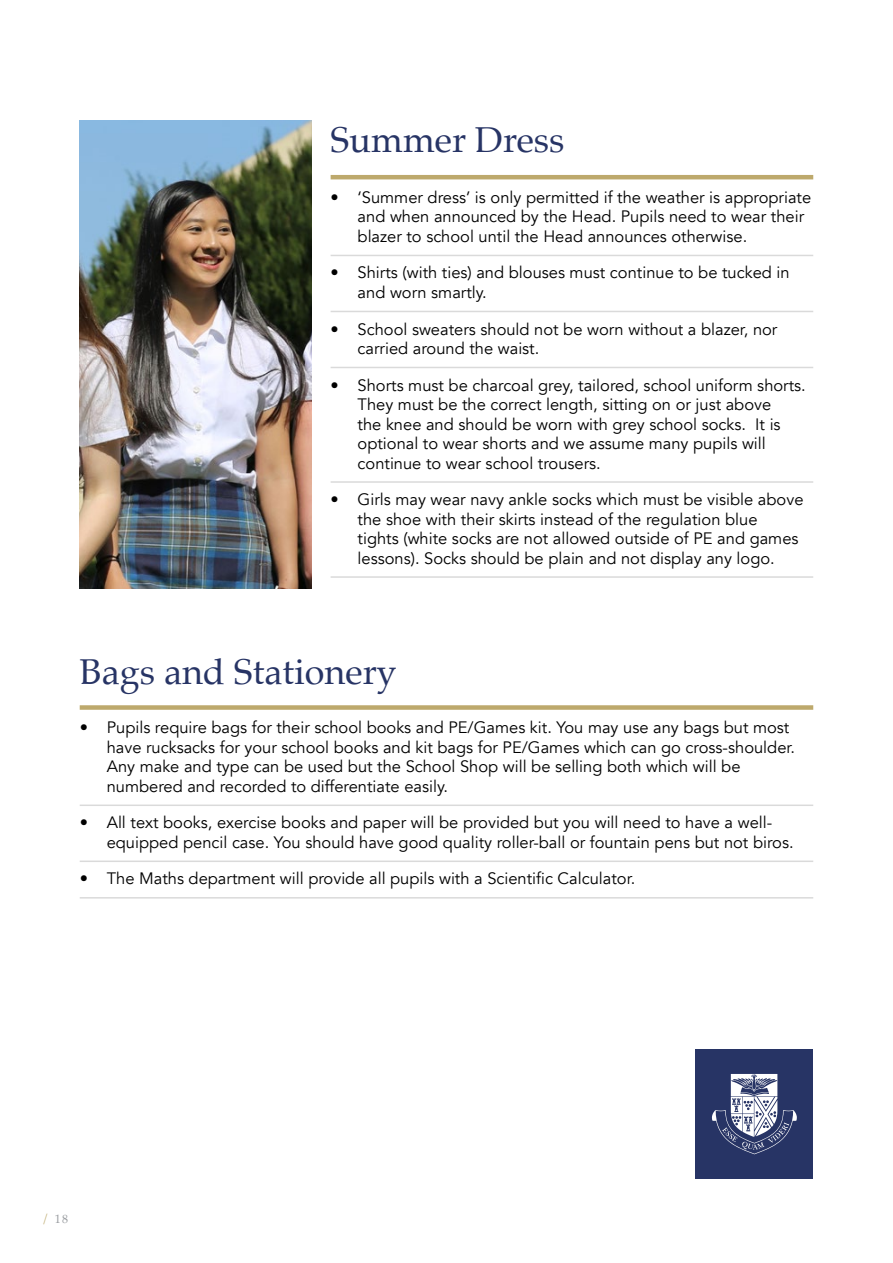
<style>
.page{position:relative;width:893px;height:1263px;background:#fff}
.page>*{position:absolute;margin:0;border:0;box-sizing:border-box;transform-origin:0 0}
.t1{font:36px "Palatino";color:#273465}
.t2{font:16.5px/19.5px "Avenir";color:#000}
.t3{font:12px "Palatino";color:#9b9ea2}
.s1{color:#bda96c}
</style>
<div class="page">
<img style="left:80px;top:121px;width:231px;height:468px">
<hr style="left:331px;top:175px;width:482px;height:4px;background:#bda96c">
<hr style="left:331px;top:255px;width:482px;height:1px;background:#dadada">
<hr style="left:331px;top:311px;width:482px;height:1px;background:#dadada">
<hr style="left:331px;top:367px;width:482px;height:1px;background:#dadada">
<hr style="left:331px;top:481px;width:482px;height:2px;background:#dadada">
<hr style="left:331px;top:576px;width:482px;height:2px;background:#dadada">
<div style="left:80px;top:705px;width:733px;height:5px;background:#bda96c"></div>
<hr style="left:80px;top:804px;width:733px;height:2px;background:#dadada">
<hr style="left:80px;top:860px;width:733px;height:2px;background:#dadada">
<hr style="left:80px;top:897px;width:733px;height:1px;background:#dadada">
<div style="left:695px;top:1049px;width:118px;height:130px;background:#273465"></div>
<svg style="left:712px;top:1074px;width:85px;height:80px"></svg>
<h1 class="t1" style="left:331px;top:110px;width:235px">Summer Dress</h1>
<p class="t2" style="left:358px;top:188px;width:455px;text-indent:-27px">• ‘Summer dress’ is only permitted if the weather is appropriate and when announced by the Head. Pupils need to wear their blazer to school until the Head announces otherwise.</p>
<p class="t2" style="left:358px;top:263px;width:434px;text-indent:-27px">• Shirts (with ties) and blouses must continue to be tucked in and worn smartly.</p>
<p class="t2" style="left:358px;top:319px;width:421px;text-indent:-27px">• School sweaters should not be worn without a blazer, nor carried around the waist.</p>
<p class="t2" style="left:358px;top:375px;width:450px;text-indent:-27px">• Shorts must be charcoal grey, tailored, school uniform shorts.<br>They must be the correct length, sitting on or just above<br>the knee and should be worn with grey school socks. It is optional to wear shorts and we assume many pupils will continue to wear school trousers.</p>
<p class="t2" style="left:358px;top:490px;width:447px;text-indent:-27px">• Girls may wear navy ankle socks which must be visible above the shoe with their skirts instead of the regulation blue<br>tights (white socks are not allowed outside of PE and games lessons). Socks should be plain and not display any logo.</p>
<h1 class="t1" style="left:80px;top:642px;width:319px">Bags and Stationery</h1>
<p class="t2" style="left:107px;top:718px;width:690px;text-indent:-27px">• Pupils require bags for their school books and PE/Games kit. You may use any bags but most have rucksacks for your school books and kit bags for PE/Games which can go cross-shoulder.<br>Any make and type can be used but the School Shop will be selling both which will be numbered and recorded to differentiate easily.</p>
<p class="t2" style="left:107px;top:813px;width:688px;text-indent:-27px">• All text books, exercise books and paper will be provided but you will need to have a well&shy;equipped pencil case. You should have good quality roller-ball or fountain pens but not biros.</p>
<p class="t2" style="left:80px;top:869px;width:557px">• The Maths department will provide all pupils with a Scientific Calculator.</p>
<p class="t3" style="left:42px;top:1209px;width:28px"><span class="s1">/</span> 18</p>
</div>
